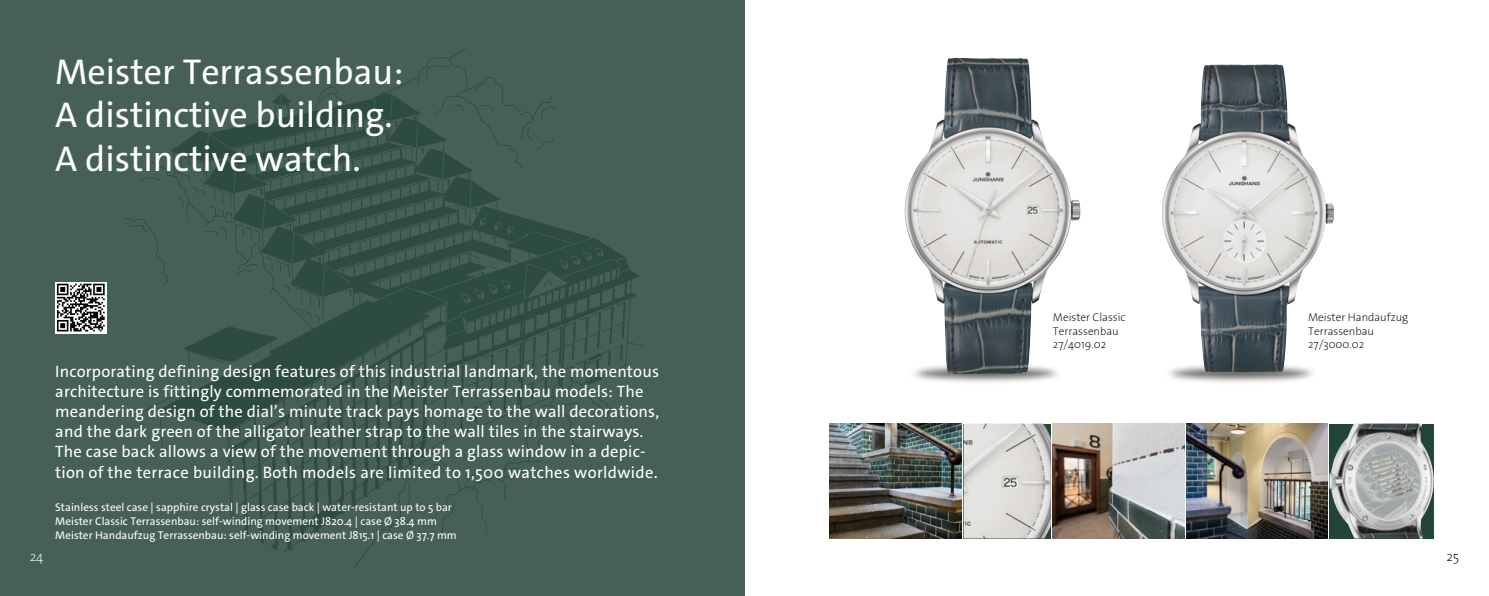
<style>
.page{position:relative;width:1489px;height:596px;background:#fff}
.page>*{position:absolute;margin:0;border:0;box-sizing:border-box;transform-origin:0 0}
.t1{font:36px/43.2px "The Sans C4 s";color:#fff}
.t2{font:16.5px/19.8px "The Sans C4 s";letter-spacing:.01em;color:#fff}
.t3{font:200 13.5px "The Sans Os F";color:#fff}
.t4{font:200 13.5px "The Sans Os F";color:#000}
.t5{font:11.25px/13.5px "The Sans C4 s";color:#fff}
.t6{font:200 11.25px/13.5px "The Sans Os F";color:#000}
.s1{font-size:18px}
</style>
<div class="page">
<div style="left:0;top:0;width:744px;height:595px;background:#465f57"></div>
<img style="left:125px;top:49px;width:518px;height:519px">
<img style="left:904px;top:58px;width:176px;height:316px">
<img style="left:1169px;top:353px;width:144px;height:30px">
<img style="left:1162px;top:64px;width:112px;height:307px">
<img style="left:1329px;top:423px;width:104px;height:115px">
<img style="left:829px;top:423px;width:132px;height:115px">
<img style="left:1052px;top:423px;width:132px;height:115px">
<img style="left:1186px;top:423px;width:141px;height:115px">
<img style="left:963px;top:423px;width:87px;height:115px">
<svg style="left:55px;top:282px;width:51px;height:51px"></svg>
<svg style="left:57px;top:283px;width:48px;height:48px;background:#7c7c7d"></svg>
<h1 class="t1" style="left:55px;top:51px;width:350px">Meister Terrassenbau:<br>A distinctive building.<br>A distinctive watch.</h1>
<p class="t2" style="left:55px;top:361px;width:605px">Incorporating defining design features of this industrial landmark, the momentous architecture is fittingly commemorated in the Meister Terrassenbau models: The meandering design of the dial’s minute track pays homage to the wall decorations, and the dark green of the alligator leather strap to the wall tiles in the stairways.<br>The case back allows a view of the movement through a glass window in a depic-</p>
<p class="t2" style="left:55px;top:462px;width:604px">tion of the terrace building. Both models are limited to 1,500 watches worldwide<span class="s1">.</span></p>
<p class="t5" style="left:55px;top:500px;width:403px">Stainless steel case | sapphire crystal | glass case back | water-resistant up to 5 bar<br>Meister Classic Terrassenbau: self-winding movement J820.4 | case Ø 38.4 mm<br>Meister Handaufzug Terrassenbau: self-winding movement J815.1 | case Ø 37.7 mm</p>
<p class="t6" style="left:1052px;top:310px;width:74px">Meister Classic<br>Terrassenbau<br>27/4019.02</p>
<p class="t6" style="left:1307px;top:310px;width:102px">Meister Handaufzug<br>Terrassenbau<br>27/3000.02</p>
<p class="t3" style="left:30px;top:547px;width:15px">24</p>
<p class="t4" style="left:1446px;top:547px;width:14px">25</p>
</div>
